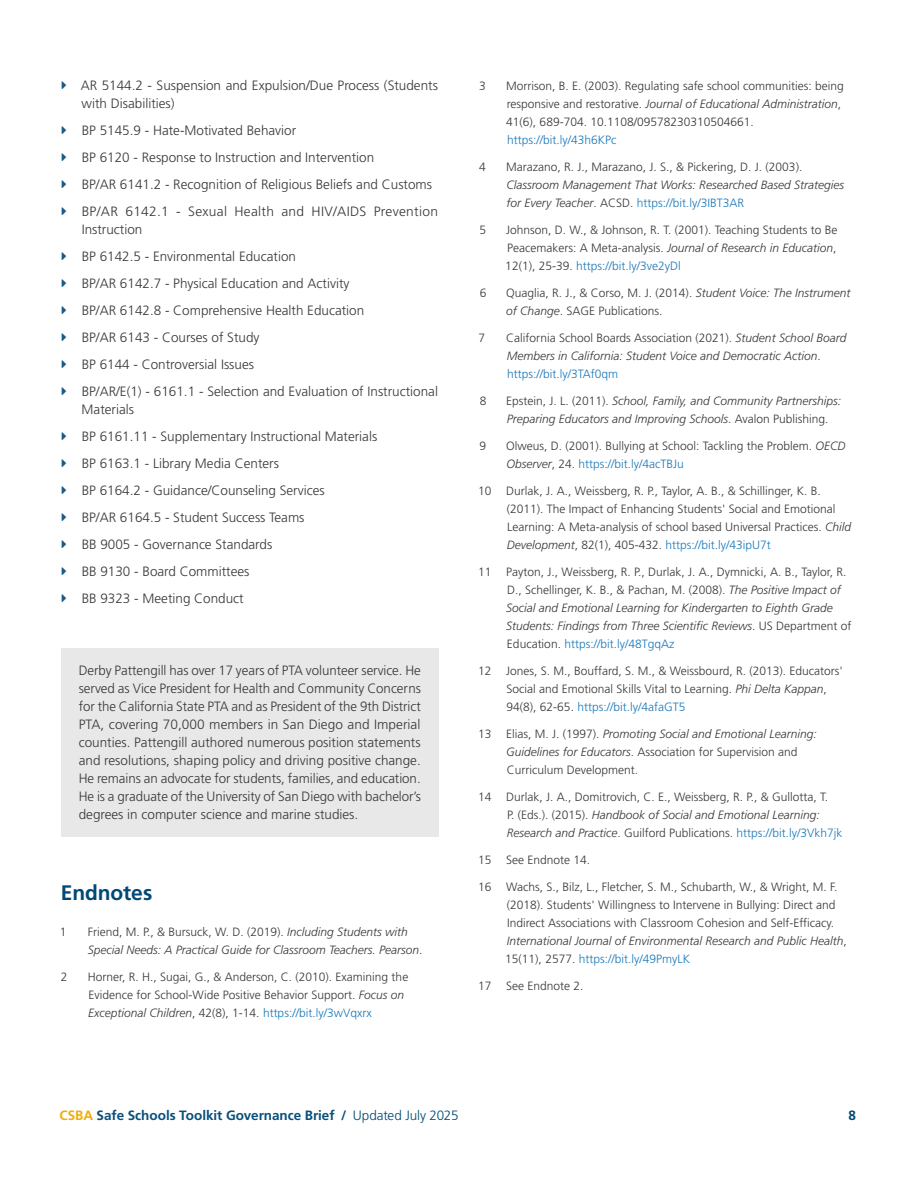
<style>
.page{position:relative;width:918px;height:1188px;background:#fff}
.page>*{position:absolute;margin:0;border:0;box-sizing:border-box;transform-origin:0 0}
.t1{font:700 21px "Frutiger LT Std";letter-spacing:-.005em;color:#004976}
.t2{font:300 13.5px/27px "Frutiger LT Std";color:#393636}
.t3{font:700 13.5px "Frutiger LT Std";color:#084f7a}
.t4{font:700 13.5px "Frutiger LT Std";color:#004976}
.t5{font:300 12px/18px "Frutiger LT Std";color:#393636}
.t6{font:italic 300 12px/18px "Frutiger LT Std";color:#393636}
.t7{font:300 12px "Frutiger LT Std";color:#1a78b9}
.s1{font-style:normal}
.s2{font-style:italic}
.s3{color:#1a78b9}
.s4{font-style:normal;color:#1a78b9}
.s5{color:#f3ac08}
.s6{color:#004976}
.s7{font-weight:300;color:#004976}
</style>
<div class="page">
<div style="left:61px;top:648px;width:378px;height:189px;background:#e8e8e9"></div>
<p class="t2" style="left:81px;top:77px;width:359px;line-height:18px">AR 5144.2 - Suspension and Expulsion/Due Process (Students with Disabilities)</p>
<p class="t2" style="left:82px;top:117px;width:358px">BP 5145.9 - Hate-Motivated Behavior<br>BP 6120 - Response to Instruction and Intervention<br>BP/AR 6141.2 - Recognition of Religious Beliefs and Customs BP/AR 6142.1 - Sexual Health and HIV/AIDS Prevention</p>
<p class="t2" style="left:82px;top:216px;width:358px">Instruction<br>BP 6142.5 - Environmental Education<br>BP/AR 6142.7 - Physical Education and Activity<br>BP/AR 6142.8 - Comprehensive Health Education<br>BP/AR 6143 - Courses of Study<br>BP 6144 - Controversial Issues<br>BP/AR/E(1) - 6161.1 - Selection and Evaluation of Instructional</p>
<p class="t2" style="left:82px;top:396px;width:297px">Materials<br>BP 6161.11 - Supplementary Instructional Materials<br>BP 6163.1 - Library Media Centers<br>BP 6164.2 - Guidance/Counseling Services<br>BP/AR 6164.5 - Student Success Teams<br>BB 9005 - Governance Standards<br>BB 9130 - Board Committees<br>BB 9323 - Meeting Conduct</p>
<p class="t2" style="left:79px;top:662px;width:344px;line-height:18px;text-align:justify">Derby Pattengill has over 17 years of PTA volunteer service. He served as Vice President for Health and Community Concerns for the California State PTA and as President of the 9th District PTA, covering 70,000 members in San Diego and Imperial counties. Pattengill authored numerous position statements and resolutions, shaping policy and driving positive change.<br>He remains an advocate for students, families, and education.<br>He is a graduate of the University of San Diego with bachelor’s degrees in computer science and marine studies.</p>
<h1 class="t1" style="left:61px;top:880px;width:93px">Endnotes</h1>
<p class="t5" style="left:60px;top:923px;width:8px">1</p>
<p class="t6" style="left:88px;top:923px;width:336px"><span class="s1">Friend, M. P., &amp; Bursuck, W. D. (2019).</span> Including Students with<br>Special Needs: A Practical Guide for Classroom Teachers. Pearson<span class="s1">.</span></p>
<p class="t5" style="left:61px;top:968px;width:8px">2</p>
<p class="t5" style="left:88px;top:968px;width:322px">Horner, R. H., Sugai, G., &amp; Anderson, C. (2010). Examining the<br>Evidence for School-Wide Positive Behavior Support. <span class="s2">Focus on<br>Exceptional Children</span>, 42(8), 1-14. <span class="s3">https://bit.ly/3wVqxrx</span></p>
<p class="t5" style="left:479px;top:77px;width:8px">3</p>
<p class="t5" style="left:506px;top:77px;width:339px">Morrison, B. E. (2003). Regulating safe school communities: being responsive and restorative. <span class="s2">Journal of Educational Administration</span>,<br>41(6), 689-704. 10.1108/09578230310504661.</p>
<p class="t7" style="left:507px;top:133px;width:111px">https://bit.ly/43h6KPc</p>
<p class="t5" style="left:479px;top:158px;width:8px">4</p>
<p class="t5" style="left:506px;top:158px;width:298px">Marazano, R. J., Marazano, J. S., &amp; Pickering, D. J. (2003).</p>
<p class="t6" style="left:506px;top:176px;width:339px">Classroom Management That Works: Researched Based Strategies for Every Teacher<span class="s1">. ACSD.</span> <span class="s4">https://bit.ly/3IBT3AR</span></p>
<p class="t5" style="left:480px;top:221px;width:8px">5</p>
<p class="t5" style="left:505px;top:221px;width:334px;text-align:justify">Johnson, D. W., &amp; Johnson, R. T. (2001). Teaching Students to Be Peacemakers: A Meta-analysis. <span class="s2">Journal of Research in Education</span>, 12(1), 25-39. <span class="s3">https://bit.ly/3ve2yDl</span></p>
<p class="t5" style="left:480px;top:284px;width:8px">6</p>
<p class="t5" style="left:506px;top:284px;width:346px">Quaglia, R. J., &amp; Corso, M. J. (2014). <span class="s2">Student Voice: The Instrument of Change</span>. SAGE Publications.</p>
<p class="t5" style="left:478px;top:329px;width:8px">7</p>
<p class="t6" style="left:506px;top:329px;width:342px"><span class="s1">California School Boards Association (2021).</span> Student School Board<br>Members in California: Student Voice and Democratic Action<span class="s1">. </span><span class="s4">https://bit.ly/3TAf0qm</span></p>
<p class="t5" style="left:480px;top:392px;width:8px">8</p>
<p class="t6" style="left:506px;top:392px;width:336px"><span class="s1">Epstein, J. L. (2011).</span> School, Family, and Community Partnerships:<br>Preparing Educators and Improving Schools<span class="s1">. Avalon Publishing.</span></p>
<p class="t5" style="left:480px;top:437px;width:8px">9</p>
<p class="t5" style="left:506px;top:437px;width:341px">Olweus, D. (2001). Bullying at School: Tackling the Problem. <span class="s2">OECD<br>Observer</span>, 24. <span class="s3">https://bit.ly/4acTBJu</span></p>
<p class="t5" style="left:507px;top:482px;width:346px;text-indent:-28px">10 Durlak, J. A., Weissberg, R. P., Taylor, A. B., &amp; Schillinger, K. B. (2011). The Impact of Enhancing Students' Social and Emotional Learning: A Meta-analysis of school based Universal Practices. <span class="s2">Child Development</span>, 82(1), 405-432. <span class="s3">https://bit.ly/43ipU7t</span></p>
<p class="t5" style="left:506px;top:563px;width:347px;text-indent:-28px">11 Payton, J., Weissberg, R. P., Durlak, J. A., Dymnicki, A. B., Taylor, R.<br>D., Schellinger, K. B., &amp; Pachan, M. (2008). <span class="s2">The Positive Impact of Social and Emotional Learning for Kindergarten to Eighth Grade Students: Findings from Three Scientific Reviews</span>. US Department of Education. <span class="s3">https://bit.ly/48TgqAz</span></p>
<p class="t5" style="left:507px;top:662px;width:338px;text-indent:-28px">12 Jones, S. M., Bouffard, S. M., &amp; Weissbourd, R. (2013). Educators'<br>Social and Emotional Skills Vital to Learning. <span class="s2">Phi Delta Kappan</span>,<br>94(8), 62-65. <span class="s3">https://bit.ly/4afaGT5</span></p>
<p class="t5" style="left:506px;top:725px;width:312px;text-indent:-28px">13 Elias, M. J. (1997). <span class="s2">Promoting Social and Emotional Learning:<br>Guidelines for Educators</span>. Association for Supervision and<br>Curriculum Development.</p>
<p class="t5" style="left:507px;top:788px;width:337px;text-indent:-28px">14 Durlak, J. A., Domitrovich, C. E., Weissberg, R. P., &amp; Gullotta, T.<br>P. (Eds.). (2015). <span class="s2">Handbook of Social and Emotional Learning:<br>Research and Practice</span>. Guilford Publications. <span class="s3">https://bit.ly/3Vkh7jk</span></p>
<p class="t5" style="left:478px;top:851px;width:113px">15 See Endnote 14.</p>
<p class="t5" style="left:505px;top:878px;width:343px;text-indent:-27px">16 Wachs, S., Bilz, L., Fletcher, S. M., Schubarth, W., &amp; Wright, M. F. (2018). Students' Willingness to Intervene in Bullying: Direct and Indirect Associations with Classroom Cohesion and Self-Efficacy.<br><span class="s2">International Journal of Environmental Research and Public Health</span>, 15(11), 2577. <span class="s3">https://bit.ly/49PmyLK</span></p>
<p class="t5" style="left:478px;top:977px;width:107px">17 See Endnote 2.</p>
<p class="t3" style="left:59px;top:1108px;width:401px"><span class="s5">CSBA</span> Safe Schools Toolkit Governance Brief <span class="s6">/</span> <span class="s7">Updated July 2025</span></p>
<p class="t4" style="left:848px;top:1108px;width:9px">8</p>
</div>
